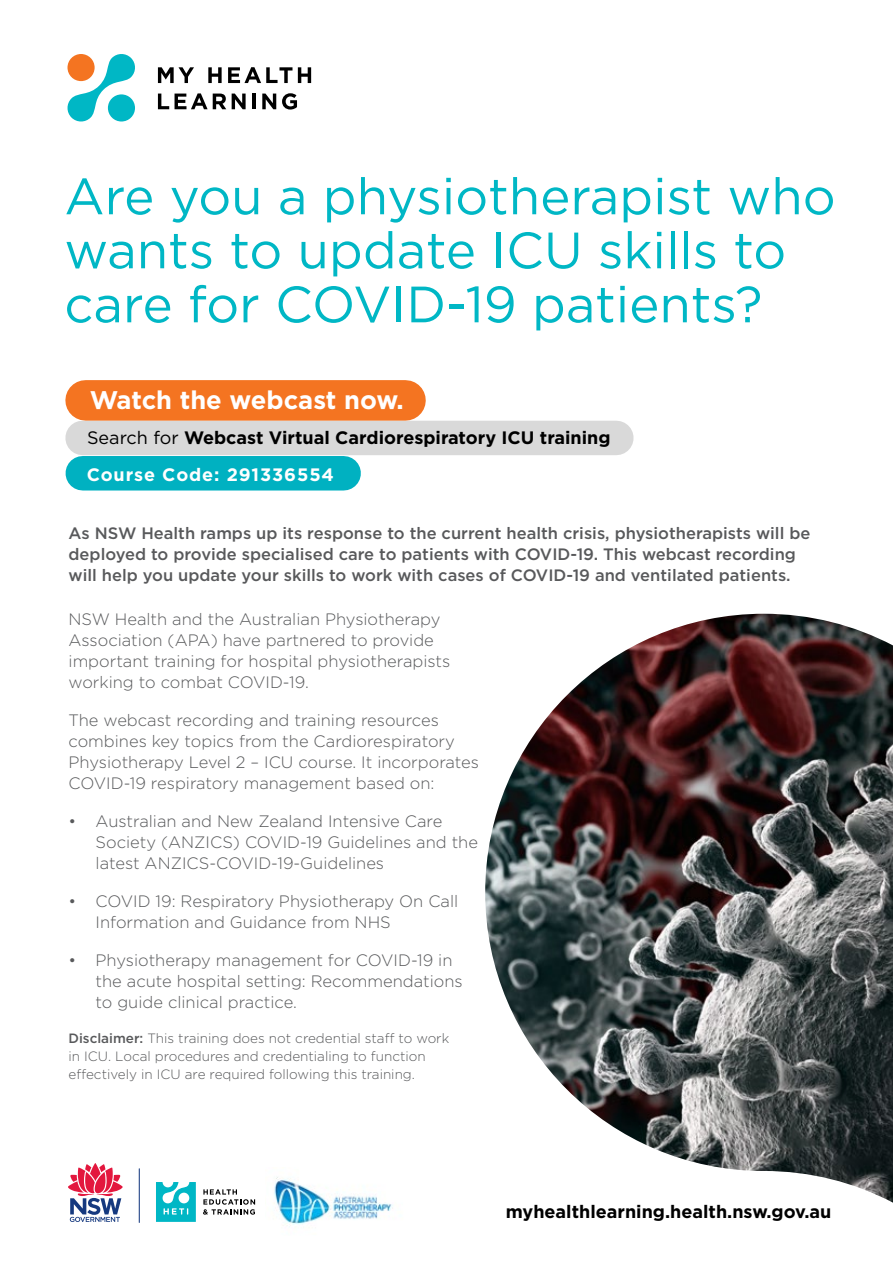
<style>
.page{position:relative;width:893px;height:1263px;background:#fff}
.page>*{position:absolute;margin:0;border:0;box-sizing:border-box;transform-origin:0 0}
.t1{font:51px/54px "Gotham";color:#00b7c5}
.t2{font:700 25.5px "Gotham";color:#fff}
.t3{font:700 18px "Gotham";color:#000}
.t4{font:700 18px "Gotham";letter-spacing:.05em;color:#fff}
.t5{font:300 16.5px/21px "Gotham";color:#58595b}
.t6{font:500 16.5px/21px "Gotham";color:#58595b}
.t7{font:300 13.5px/18px "Gotham";color:#58595b}
.s1{font-weight:400}
.s2{font-weight:500}
</style>
<div class="page">
<svg style="left:158px;top:67px;width:36px;height:16px"></svg>
<svg style="left:208px;top:67px;width:14px;height:16px"></svg>
<svg style="left:228px;top:67px;width:64px;height:16px"></svg>
<svg style="left:298px;top:67px;width:13px;height:16px"></svg>
<svg style="left:158px;top:94px;width:11px;height:15px"></svg>
<svg style="left:175px;top:93px;width:51px;height:16px"></svg>
<svg style="left:232px;top:94px;width:14px;height:15px"></svg>
<hr style="left:252px;top:94px;width:4px;height:15px;background:#000">
<svg style="left:262px;top:94px;width:14px;height:15px"></svg>
<svg style="left:282px;top:93px;width:15px;height:17px"></svg>
<svg style="left:67px;top:54px;width:68px;height:68px"></svg>
<div style="left:108px;top:94px;width:27px;height:27px;background:#00b7c5;border-radius:50%"></div>
<div style="left:67px;top:54px;width:28px;height:27px;background:#f47421;border-radius:50%"></div>
<div style="left:83px;top:421px;width:533px;height:34px;background:#d9d9d9"></div>
<div style="left:86px;top:380px;width:319px;height:41px;background:#f47421"></div>
<img style="left:485px;top:614px;width:408px;height:589px">
<svg style="left:203px;top:1189px;width:52px;height:26px"></svg>
<svg style="left:156px;top:1182px;width:40px;height:40px"></svg>
<hr style="left:139px;top:1168px;width:1px;height:55px;background:#15397f">
<svg style="left:68px;top:1163px;width:55px;height:59px"></svg>
<img style="left:274px;top:1177px;width:119px;height:48px">
<div style="left:83px;top:456px;width:261px;height:34px;background:#00b1c1"></div>
<h1 class="t1" style="left:64px;top:168px;width:773px">Are you a physiotherapist who wants to update ICU skills to care for COVID-19 patients?</h1>
<h2 class="t2" style="left:90px;top:383px;width:316px">Watch the webcast now.</h2>
<p class="t3" style="left:87px;top:426px;width:525px"><span class="s1">Search for</span> Webcast Virtual Cardiorespiratory ICU training</p>
<p class="t4" style="left:87px;top:462px;width:249px">Course Code: 291336554</p>
<p class="t6" style="left:69px;top:522px;width:743px">As NSW Health ramps up its response to the current health crisis, physiotherapists will be deployed to provide specialised care to patients with COVID-19. This webcast recording will help you update your skills to work with cases of COVID-19 and ventilated patients.</p>
<p class="t5" style="left:69px;top:608px;width:383px">NSW Health and the Australian Physiotherapy Association (APA) have partnered to provide important training for hospital physiotherapists working to combat COVID-19.</p>
<p class="t5" style="left:69px;top:709px;width:412px">The webcast recording and training resources combines key topics from the Cardiorespiratory Physiotherapy Level 2 – ICU course. It incorporates COVID-19 respiratory management based on:</p>
<p class="t5" style="left:96px;top:810px;width:384px;text-indent:-27px">• Australian and New Zealand Intensive Care<br>Society (ANZICS) COVID-19 Guidelines and the latest ANZICS-COVID-19-Guidelines</p>
<p class="t5" style="left:96px;top:890px;width:364px;text-indent:-27px">• COVID 19: Respiratory Physiotherapy On Call<br>Information and Guidance from NHS</p>
<p class="t5" style="left:96px;top:949px;width:369px;text-indent:-27px">• Physiotherapy management for COVID-19 in the acute hospital setting: Recommendations to guide clinical practice.</p>
<p class="t7" style="left:69px;top:1028px;width:382px"><span class="s2">Disclaimer:</span> This training does not credential staff to work in ICU. Local procedures and credentialing to function effectively in ICU are required following this training.</p>
<p class="t3" style="left:506px;top:1199px;width:327px">myhealthlearning.health.nsw.gov.au</p>
</div>
